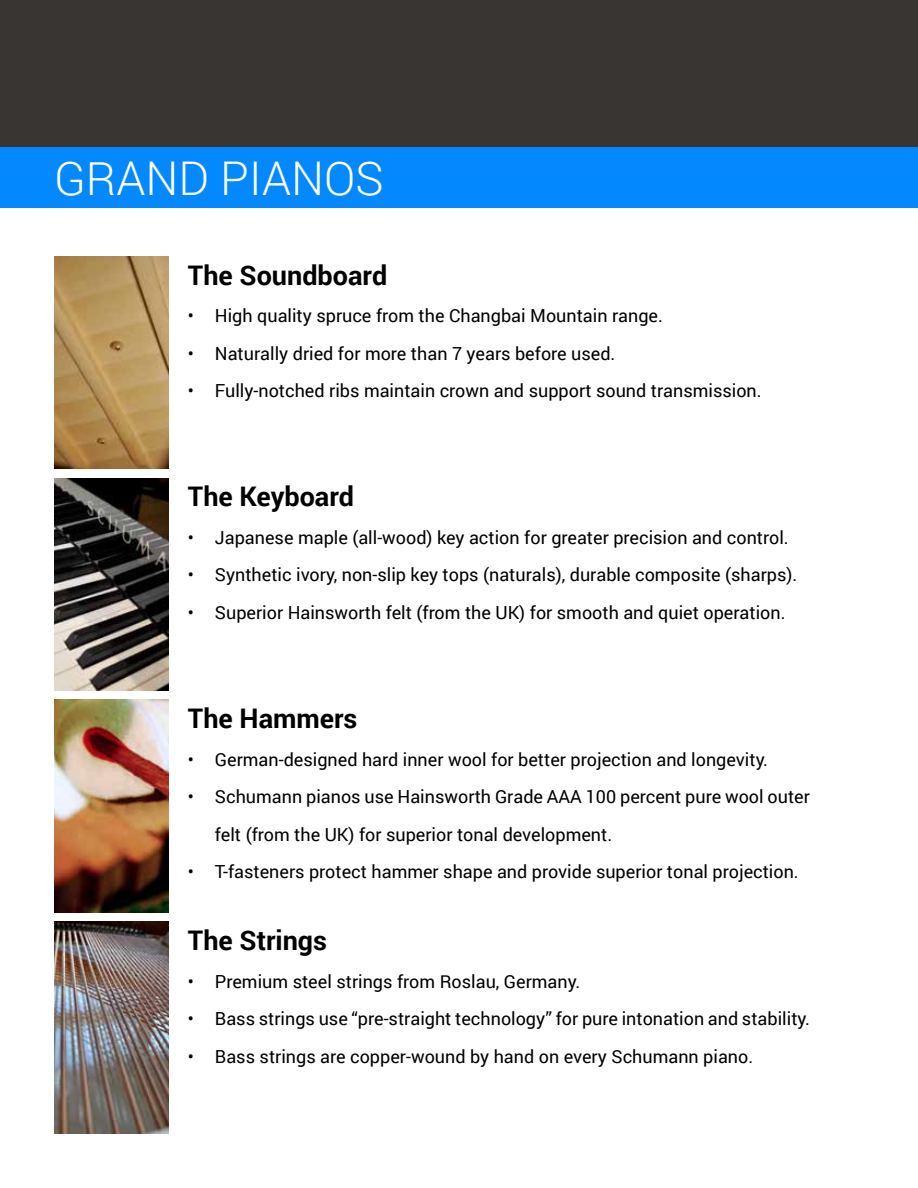
<style>
.page{position:relative;width:918px;height:1188px;background:#fff}
.page>*{position:absolute;margin:0;border:0;box-sizing:border-box;transform-origin:0 0}
.t1{font:300 46.5px "Roboto";color:#fff}
.t2{font:700 27px "Roboto";color:#000101}
.t3{font:18px/37.5px "Roboto";color:#000101}
</style>
<div class="page">
<div style="left:0;top:0;width:918px;height:207px;background:#393532"></div>
<img style="left:54px;top:256px;width:114px;height:213px">
<img style="left:54px;top:478px;width:114px;height:212px">
<img style="left:54px;top:700px;width:114px;height:212px">
<img style="left:54px;top:922px;width:114px;height:212px">
<div style="left:0;top:147px;width:918px;height:60px;background:#0389fd"></div>
<h1 class="t1" style="left:54px;top:147px;width:331px">GRAND PIANOS</h1>
<h2 class="t2" style="left:188px;top:256px;width:201px">The Soundboard</h2>
<p class="t3" style="left:188px;top:296px;width:477px">• High quality spruce from the Changbai Mountain range.</p>
<p class="t3" style="left:188px;top:334px;width:429px">• Naturally dried for more than 7 years before used.</p>
<p class="t3" style="left:188px;top:371px;width:575px">• Fully-notched ribs maintain crown and support sound transmission.</p>
<h2 class="t2" style="left:188px;top:478px;width:168px">The Keyboard</h2>
<p class="t3" style="left:188px;top:518px;width:602px">• Japanese maple (all-wood) key action for greater precision and control.</p>
<p class="t3" style="left:188px;top:556px;width:611px">• Synthetic ivory, non-slip key tops (naturals), durable composite (sharps).</p>
<p class="t3" style="left:188px;top:593px;width:599px">• Superior Hainsworth felt (from the UK) for smooth and quiet operation.</p>
<h2 class="t2" style="left:188px;top:699px;width:171px">The Hammers</h2>
<p class="t3" style="left:188px;top:740px;width:582px">• German-designed hard inner wool for better projection and longevity.</p>
<p class="t3" style="left:215px;top:777px;width:597px;text-indent:-27px">• Schumann pianos use Hainsworth Grade AAA 100 percent pure wool outer felt (from the UK) for superior tonal development.</p>
<p class="t3" style="left:188px;top:852px;width:612px">• T-fasteners protect hammer shape and provide superior tonal projection.</p>
<h2 class="t2" style="left:188px;top:921px;width:141px">The Strings</h2>
<p class="t3" style="left:188px;top:962px;width:394px">• Premium steel strings from Roslau, Germany.</p>
<p class="t3" style="left:188px;top:999px;width:624px">• Bass strings use “pre-straight technology” for pure intonation and stability.</p>
<p class="t3" style="left:188px;top:1037px;width:567px">• Bass strings are copper-wound by hand on every Schumann piano.</p>
</div>
